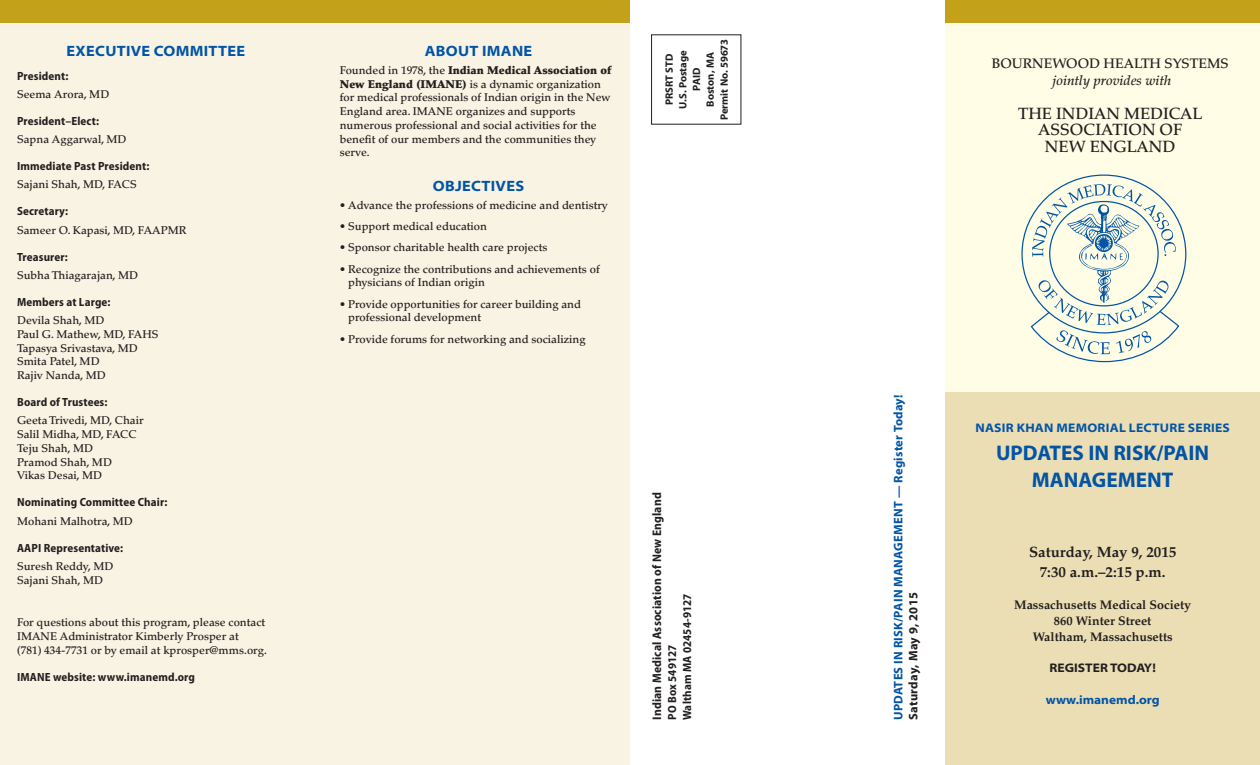
<style>
.page{position:relative;width:1260px;height:765px;background:#fff}
.page>*{position:absolute;margin:0;border:0;box-sizing:border-box;transform-origin:0 0}
.Title1Cover{font:700 21.25px/27.5px "Myriad Pro";color:#0154a6;text-align:center}
.Title3Cover{font:500 16.25px/16.2px "Palatino LT Std";color:#231f20;text-align:center}
.Head{font:700 semi-expanded 15px "Myriad Pro";letter-spacing:.02em;color:#0154a6}
.Title_2_cover{font:700 15px/20px "Palatino LT Std";color:#231f20;text-align:center}
.Title3Cover-2{font:500 13.75px "Palatino LT Std";color:#231f20}
.Title3Cover-3{font:italic 500 13.75px "Palatino LT Std";color:#231f20}
.Title_2_cover-2{font:700 12.5px/16.2px "Palatino LT Std";color:#231f20;text-align:center}
.Head_2{font:700 12.5px/15px "Myriad Pro";letter-spacing:.02em;color:#0154a6}
.Head_4{font:700 semi-condensed 12.5px "Myriad Pro";letter-spacing:.01em;color:#231f20}
.Title1Cover-2{font:700 semi-expanded 12.5px "Myriad Pro";letter-spacing:.02em;color:#0154a6}
.Title_2_cover-3{font:700 semi-expanded 12.5px "Myriad Pro";color:#0154a6}
.Title_2_cover-4{font:700 semi-expanded 12.5px "Myriad Pro";color:#231f20}
.Head_4-2{font:700 semi-condensed 11.88px/15px "Myriad Pro";letter-spacing:.01em;color:#231f20}
.Body_text{font:500 11.25px/13.8px "Palatino LT Std";color:#231f20}
.t1{font:700 10.62px/13.8px "Myriad Pro";color:#231f20;text-align:center}
.s1{font-weight:900}
.s2{color:#231f20}
</style>
<div class="page">
<div style="left:945px;top:341px;width:315px;height:424px;background:#ecdeb4"></div>
<div style="left:0;top:0;width:630px;height:765px;background:#f8f3e3"></div>
<div style="left:945px;top:0;width:315px;height:391px;background:#fffde5"></div>
<div style="left:0;top:0;width:630px;height:22px;background:#c3a119"></div>
<div style="left:945px;top:0;width:315px;height:22px;background:#c3a119"></div>
<svg style="left:1030px;top:184px;width:150px;height:178px"></svg>
<p class="Head" style="left:67px;top:43px;width:180px">EXECUTIVE COMMITTEE</p>
<p class="Head_4-2" style="left:17px;top:68px;width:53px">President:</p>
<p class="Body_text" style="left:17px;top:87px;width:94px">Seema Arora, MD</p>
<p class="Head_4-2" style="left:17px;top:113px;width:83px">President–Elect:</p>
<p class="Body_text" style="left:17px;top:132px;width:111px">Sapna Aggarwal, MD</p>
<p class="Head_4-2" style="left:17px;top:159px;width:134px">Immediate Past President:</p>
<p class="Body_text" style="left:17px;top:178px;width:121px">Sajani Shah, MD, FACS</p>
<p class="Head_4-2" style="left:17px;top:204px;width:53px">Secretary:</p>
<p class="Body_text" style="left:17px;top:223px;width:171px">Sameer O. Kapasi, MD, FAAPMR</p>
<p class="Head_4-2" style="left:17px;top:249px;width:52px">Treasurer:</p>
<p class="Body_text" style="left:17px;top:268px;width:123px">Subha Thiagarajan, MD</p>
<p class="Head_4-2" style="left:17px;top:294px;width:95px">Members at Large:</p>
<p class="Body_text" style="left:17px;top:313px;width:143px">Devila Shah, MD<br>Paul G. Mathew, MD, FAHS<br>Tapasya Srivastava, MD<br>Smita Patel, MD<br>Rajiv Nanda, MD</p>
<p class="Head_4-2" style="left:17px;top:395px;width:92px">Board of Trustees:</p>
<p class="Body_text" style="left:17px;top:414px;width:128px">Geeta Trivedi, MD, Chair<br>Salil Midha, MD, FACC<br>Teju Shah, MD<br>Pramod Shah, MD<br>Vikas Desai, MD</p>
<p class="Head_4-2" style="left:17px;top:495px;width:152px">Nominating Committee Chair:</p>
<p class="Body_text" style="left:17px;top:514px;width:117px">Mohani Malhotra, MD</p>
<p class="Head_4-2" style="left:17px;top:540px;width:108px">AAPI Representative:</p>
<p class="Body_text" style="left:17px;top:559px;width:98px">Suresh Reddy, MD<br>Sajani Shah, MD</p>
<p class="Body_text" style="left:17px;top:615px;width:251px">For questions about this program, please contact<br>IMANE Administrator Kimberly Prosper at<br>(781) 434-7731 or by email at kprosper@mms.org.</p>
<p class="Head_4-2" style="left:17px;top:669px;width:179px">IMANE website: www.imanemd.org</p>
<p class="Head" style="left:425px;top:43px;width:109px">ABOUT IMANE</p>
<p class="Body_text" style="left:340px;top:63px;width:273px">Founded in 1978, the <span class="s1">Indian Medical Association of New England (IMANE)</span> is a dynamic organization for medical professionals of Indian origin in the New England area. IMANE organizes and supports numerous professional and social activities for the benefit of our members and the communities they serve.</p>
<p class="Head" style="left:433px;top:178px;width:93px">OBJECTIVES</p>
<p class="Body_text" style="left:340px;top:198px;width:270px">• Advance the professions of medicine and dentistry</p>
<p class="Body_text" style="left:340px;top:219px;width:149px">• Support medical education</p>
<p class="Body_text" style="left:340px;top:241px;width:209px">• Sponsor charitable health care projects</p>
<p class="Body_text" style="left:348px;top:262px;width:253px;text-indent:-8px">• Recognize the contributions and achievements of physicians of Indian origin</p>
<p class="Body_text" style="left:348px;top:297px;width:234px;text-indent:-8px">• Provide opportunities for career building and professional development</p>
<p class="Body_text" style="left:340px;top:332px;width:247px">• Provide forums for networking and socializing</p>
<p class="t1" style="left:662px;top:120px;width:83px;rotate:-90deg">PRSRT STD<br>U.S. Postage<br>PAID<br>Boston, MA<br>Permit No. 59673</p>
<p class="Head_4" style="left:650px;top:720px;width:229px;rotate:-90deg">Indian Medical Association of New England</p>
<p class="Head_4-2" style="left:665px;top:720px;width:128px;rotate:-90deg">PO Box 549127<br>Waltham MA 02454-9127</p>
<p class="Title3Cover-2" style="left:992px;top:55px;width:238px">BOURNEWOOD HEALTH SYSTEMS</p>
<p class="Title3Cover-3" style="left:1052px;top:72px;width:120px">jointly provides with</p>
<p class="Title3Cover" style="left:1018px;top:106px;width:186px">THE INDIAN MEDICAL<br>ASSOCIATION OF<br>NEW ENGLAND</p>
<p class="Head_2" style="left:891px;top:720px;width:327px;rotate:-90deg">UPDATES IN RISK/PAIN MANAGEMENT — Register Today!<br><span class="s2">Saturday, May 9, 2015</span></p>
<p class="Title1Cover-2" style="left:975px;top:421px;width:256px">NASIR KHAN MEMORIAL LECTURE SERIES</p>
<p class="Title1Cover" style="left:996px;top:439px;width:215px">UPDATES IN RISK/PAIN<br>MANAGEMENT</p>
<p class="Title_2_cover" style="left:1029px;top:542px;width:149px">Saturday, May 9, 2015<br>7:30 a.m.–2:15 p.m.</p>
<p class="Title_2_cover-2" style="left:1014px;top:596px;width:179px">Massachusetts Medical Society<br>860 Winter Street<br>Waltham, Massachusetts</p>
<p class="Title_2_cover-4" style="left:1050px;top:661px;width:108px">REGISTER TODAY!</p>
<p class="Title_2_cover-3" style="left:1046px;top:692px;width:116px">www.imanemd.org</p>
</div>
